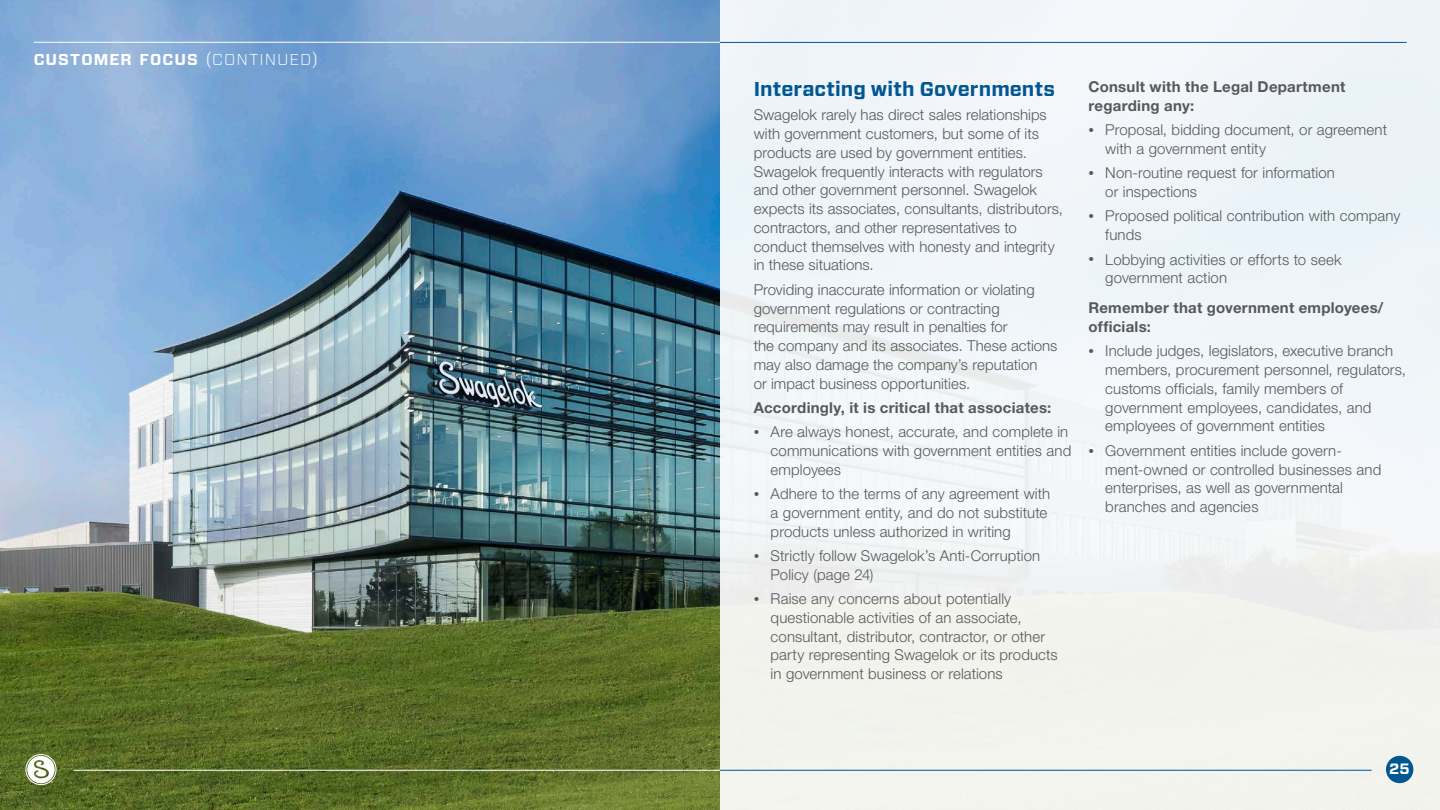
<style>
.page{position:relative;width:1440px;height:810px;background:#fff}
.page>*{position:absolute;margin:0;border:0;box-sizing:border-box;transform-origin:0 0}
.t1{font:700 20px "Forza";letter-spacing:.005em;color:#015792}
.t2{font:700 15.75px "Forza";letter-spacing:.065em;color:#fff}
.t3{font:300 15px/18.8px "Helvetica Neue LT Std";letter-spacing:.005em;color:#57585a}
.t4{font:700 15px/18.8px "Helvetica Neue LT Std";letter-spacing:.015em;color:#57585a}
.t5{font:700 15px "Forza";color:#fff}
.t6{font:2.5px "Helvetica Neue LT Std";color:#fff}
.s1{font-weight:300;font-size:18.75px}
.s2{font-weight:300}
.s3{font-size:11.25px}
</style>
<div class="page">
<img style="left:0;top:0;width:720px;height:810px">
<div style="left:720px;top:0;width:720px;height:810px;background:linear-gradient(to right,#f1f5f5,#f0f4f5)"></div>
<div style="left:1386px;top:756px;width:27px;height:27px;background:#015792;border-radius:50%"></div>
<hr style="left:720px;top:770px;width:652px;height:1px;background:#015792">
<hr style="left:74px;top:770px;width:646px;height:1px;background:#fff">
<div style="left:25px;top:754px;width:32px;height:31px;border:1px solid #fff;border-radius:50%"></div>
<svg style="left:27px;top:756px;width:28px;height:27px"></svg>
<hr style="left:720px;top:42px;width:687px;height:1px;background:#015792">
<hr style="left:34px;top:42px;width:686px;height:1px;background:#fff">
<p class="t2" style="left:34px;top:49px;width:286px">CUSTOMER FOCUS <span class="s1">(</span><span class="s2">CONTINUED</span><span class="s1">)</span></p>
<p class="t6" style="left:51px;top:781px;width:3px">®</p>
<p class="t1" style="left:754px;top:76px;width:303px">Interacting with Governments</p>
<p class="t3" style="left:754px;top:105px;width:311px">Swagelok rarely has direct sales relationships with government customers, but some of its products are used by government entities.<br>Swagelok frequently interacts with regulators and other government personnel. Swagelok expects its associates, consultants, distributors, contractors, and other representatives to conduct themselves with honesty and integrity in these situations.</p>
<p class="t3" style="left:754px;top:280px;width:305px">Providing inaccurate information or violating government regulations or contracting requirements may result in penalties for<br>the company and its associates. These actions may also damage the company’s reputation<br>or impact business opportunities.</p>
<p class="t4" style="left:754px;top:398px;width:299px">Accordingly, it is critical that associates:</p>
<p class="t3" style="left:771px;top:422px;width:302px;text-indent:-17px"><span class="s3">•</span> Are always honest, accurate, and complete in communications with government entities and employees</p>
<p class="t3" style="left:771px;top:484px;width:281px;text-indent:-17px"><span class="s3">•</span> Adhere to the terms of any agreement with a government entity, and do not substitute products unless authorized in writing</p>
<p class="t3" style="left:771px;top:546px;width:271px;text-indent:-17px"><span class="s3">•</span> Strictly follow Swagelok’s Anti-Corruption<br>Policy (page 24)</p>
<p class="t3" style="left:771px;top:589px;width:289px;text-indent:-17px"><span class="s3">•</span> Raise any concerns about potentially questionable activities of an associate, consultant, distributor, contractor, or other party representing Swagelok or its products in government business or relations</p>
<p class="t4" style="left:1088px;top:77px;width:258px">Consult with the Legal Department regarding any:</p>
<p class="t3" style="left:1105px;top:120px;width:283px;text-indent:-17px"><span class="s3">•</span> Proposal, bidding document, or agreement with a government entity</p>
<p class="t3" style="left:1105px;top:163px;width:231px;text-indent:-17px"><span class="s3">•</span> Non-routine request for information or inspections</p>
<p class="t3" style="left:1105px;top:206px;width:297px;text-indent:-17px"><span class="s3">•</span> Proposed political contribution with company funds</p>
<p class="t3" style="left:1105px;top:250px;width:238px;text-indent:-17px"><span class="s3">•</span> Lobbying activities or efforts to seek government action</p>
<p class="t4" style="left:1088px;top:298px;width:297px">Remember that government employees/ officials:</p>
<p class="t3" style="left:1105px;top:341px;width:302px;text-indent:-17px"><span class="s3">•</span> Include judges, legislators, executive branch members, procurement personnel, regulators, customs officials, family members of government employees, candidates, and employees of government entities</p>
<p class="t3" style="left:1105px;top:441px;width:278px;text-indent:-17px"><span class="s3">•</span> Government entities include govern&shy;ment-owned or controlled businesses and enterprises, as well as governmental branches and agencies</p>
<p class="t5" style="left:1389px;top:759px;width:22px">25</p>
</div>
